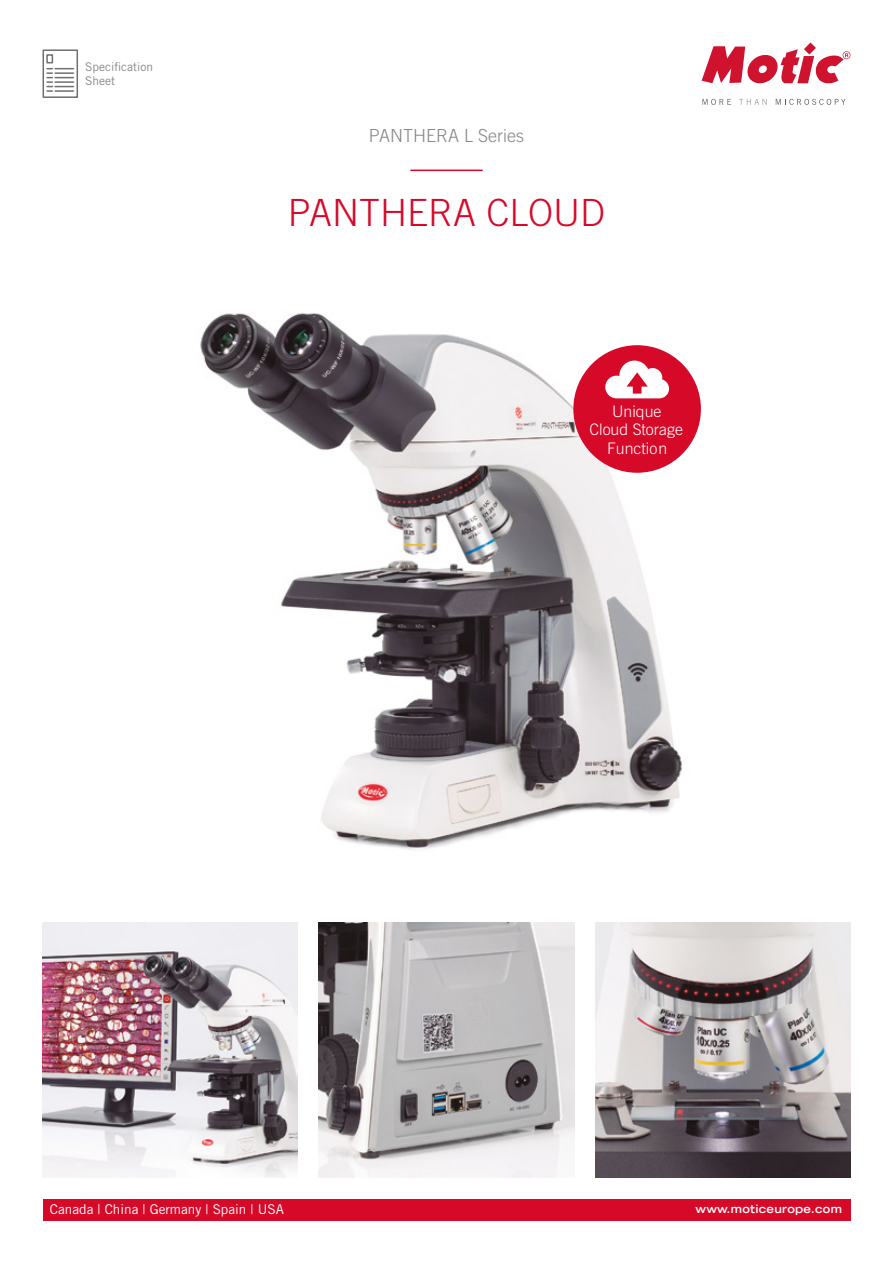
<style>
.page{position:relative;width:893px;height:1263px;background:#fff}
.page>*{position:absolute;margin:0;border:0;box-sizing:border-box;transform-origin:0 0}
.t1{font:300 37.5px "Trade Gothic";color:#d70929}
.t2{font:300 18px "Trade Gothic";color:#878787}
.t3{font:300 15.9px/18.6px "Trade Gothic";color:#fff;text-align:center}
.t4{font:13.5px "Trade Gothic";color:#fff}
.t5{font:12px/14.4px "Trade Gothic";color:#878787}
.t6{font:700 expanded 11.25px "Trade Gothic LH";letter-spacing:.025em;color:#fff}
</style>
<div class="page">
<svg style="left:702px;top:43px;width:148px;height:41px"></svg>
<svg style="left:702px;top:99px;width:29px;height:6px"></svg>
<svg style="left:739px;top:99px;width:28px;height:6px"></svg>
<svg style="left:776px;top:99px;width:69px;height:6px"></svg>
<div style="left:43px;top:1199px;width:807px;height:21px;background:#d70929"></div>
<hr style="left:410px;top:170px;width:73px;height:1px;background:#d70929">
<svg style="left:42px;top:49px;width:36px;height:49px"></svg>
<img style="left:595px;top:922px;width:255px;height:256px">
<img style="left:200px;top:313px;width:501px;height:537px">
<img style="left:319px;top:922px;width:255px;height:256px">
<img style="left:43px;top:922px;width:255px;height:256px">
<div style="left:573px;top:345px;width:128px;height:128px;background:#d70929;border-radius:50%"></div>
<svg style="left:605px;top:361px;width:64px;height:37px"></svg>
<p class="t5" style="left:85px;top:59px;width:70px">Specification<br>Sheet</p>
<h2 class="t2" style="left:369px;top:125px;width:157px">PANTHERA L Series</h2>
<h1 class="t1" style="left:288px;top:190px;width:319px">PANTHERA CLOUD</h1>
<p class="t3" style="left:589px;top:402px;width:95px">Unique<br>Cloud Storage<br>Function</p>
<p class="t4" style="left:50px;top:1201px;width:235px">Canada | China | Germany | Spain | USA</p>
<p class="t6" style="left:695px;top:1201px;width:148px">www.moticeurope.com</p>
</div>
